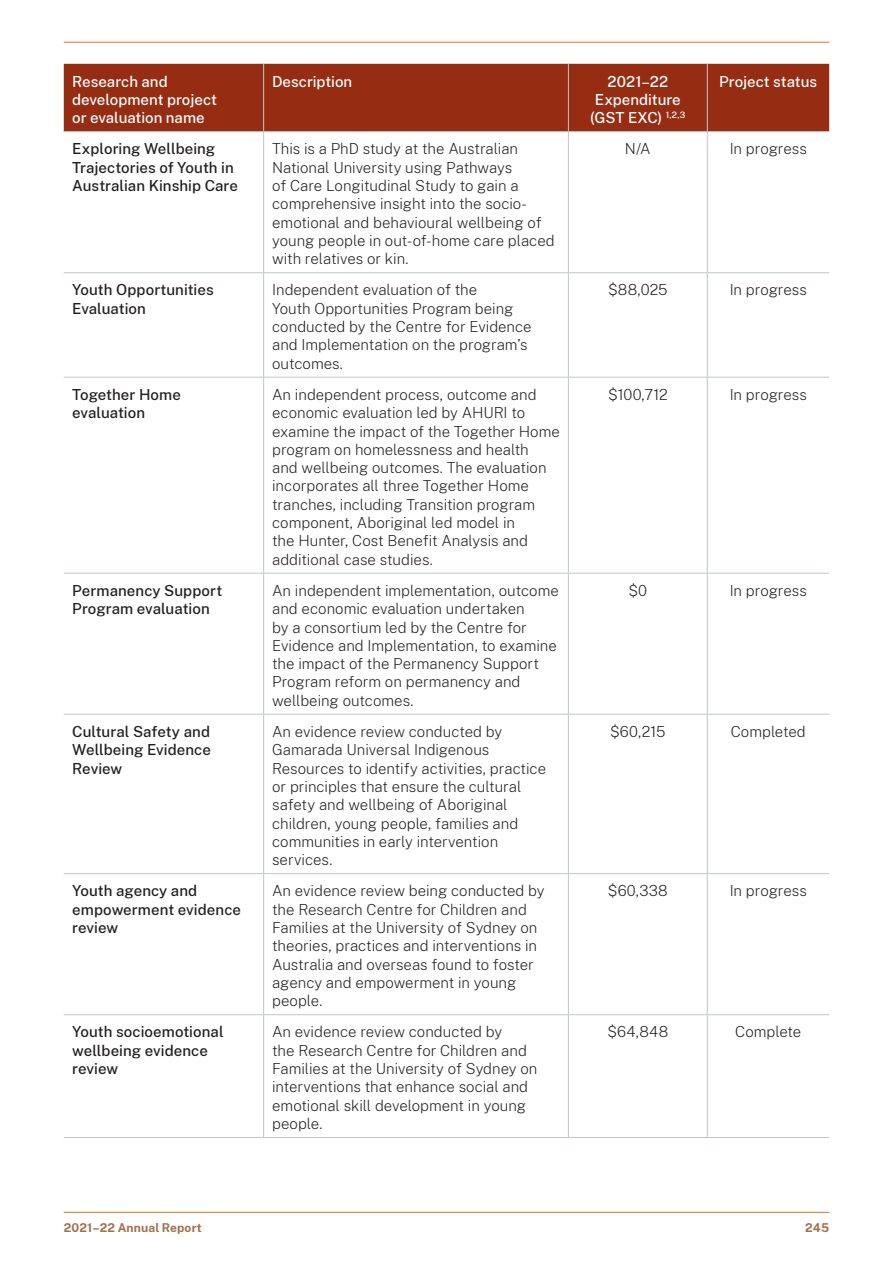
<style>
.page{position:relative;width:893px;height:1263px;background:#fff}
.page>*{position:absolute;margin:0;border:0;box-sizing:border-box;transform-origin:0 0}
.Table_Body_Copy{font:200 15px/18.3px "Public Sans";color:#231f20}
.Table_Body_Copy-2{font:500 15px/18.3px "Public Sans";letter-spacing:.005em;color:#231f20}
.Table_Column_Heading{font:500 15px/18.3px "Public Sans";color:#fff}
.t1{font:700 12px "Public Sans NSW";letter-spacing:.015em;color:#a36f49}
</style>
<div class="page">
<div style="left:64px;top:64px;width:765px;height:67px;background:#962d12"></div>
<hr style="left:263px;top:64px;width:1px;height:67px;background:#c0c7c8">
<hr style="left:568px;top:64px;width:1px;height:67px;background:#c0c7c8">
<hr style="left:707px;top:64px;width:1px;height:67px;background:#c0c7c8">
<hr style="left:64px;top:131px;width:200px;height:1px;background:#c0c7c8">
<hr style="left:264px;top:131px;width:304px;height:1px;background:#c0c7c8">
<hr style="left:568px;top:131px;width:139px;height:1px;background:#c0c7c8">
<hr style="left:707px;top:131px;width:122px;height:1px;background:#c0c7c8">
<hr style="left:263px;top:132px;width:1px;height:140px;background:#c0c7c8">
<hr style="left:568px;top:132px;width:1px;height:140px;background:#c0c7c8">
<hr style="left:707px;top:132px;width:1px;height:140px;background:#c0c7c8">
<hr style="left:64px;top:272px;width:200px;height:1px;background:#c0c7c8">
<hr style="left:264px;top:272px;width:304px;height:1px;background:#c0c7c8">
<hr style="left:263px;top:273px;width:1px;height:104px;background:#c0c7c8">
<hr style="left:568px;top:272px;width:139px;height:1px;background:#c0c7c8">
<hr style="left:568px;top:273px;width:1px;height:104px;background:#c0c7c8">
<hr style="left:707px;top:272px;width:122px;height:1px;background:#c0c7c8">
<hr style="left:707px;top:273px;width:1px;height:104px;background:#c0c7c8">
<hr style="left:64px;top:377px;width:200px;height:1px;background:#c0c7c8">
<hr style="left:264px;top:377px;width:304px;height:1px;background:#c0c7c8">
<hr style="left:263px;top:378px;width:1px;height:195px;background:#c0c7c8">
<hr style="left:568px;top:377px;width:139px;height:1px;background:#c0c7c8">
<hr style="left:568px;top:378px;width:1px;height:195px;background:#c0c7c8">
<hr style="left:707px;top:377px;width:122px;height:1px;background:#c0c7c8">
<hr style="left:707px;top:378px;width:1px;height:195px;background:#c0c7c8">
<hr style="left:64px;top:573px;width:200px;height:1px;background:#c0c7c8">
<hr style="left:264px;top:573px;width:304px;height:1px;background:#c0c7c8">
<hr style="left:263px;top:573px;width:1px;height:141px;background:#c0c7c8">
<hr style="left:568px;top:573px;width:139px;height:1px;background:#c0c7c8">
<hr style="left:568px;top:573px;width:1px;height:141px;background:#c0c7c8">
<hr style="left:707px;top:573px;width:122px;height:1px;background:#c0c7c8">
<hr style="left:707px;top:573px;width:1px;height:141px;background:#c0c7c8">
<hr style="left:64px;top:714px;width:200px;height:1px;background:#c0c7c8">
<hr style="left:264px;top:714px;width:304px;height:1px;background:#c0c7c8">
<hr style="left:263px;top:715px;width:1px;height:158px;background:#c0c7c8">
<hr style="left:568px;top:714px;width:139px;height:1px;background:#c0c7c8">
<hr style="left:568px;top:715px;width:1px;height:158px;background:#c0c7c8">
<hr style="left:707px;top:714px;width:122px;height:1px;background:#c0c7c8">
<hr style="left:707px;top:715px;width:1px;height:158px;background:#c0c7c8">
<hr style="left:64px;top:873px;width:200px;height:1px;background:#c0c7c8">
<hr style="left:264px;top:873px;width:304px;height:1px;background:#c0c7c8">
<hr style="left:263px;top:874px;width:1px;height:140px;background:#c0c7c8">
<hr style="left:568px;top:873px;width:139px;height:1px;background:#c0c7c8">
<hr style="left:568px;top:874px;width:1px;height:140px;background:#c0c7c8">
<hr style="left:707px;top:873px;width:122px;height:1px;background:#c0c7c8">
<hr style="left:707px;top:874px;width:1px;height:140px;background:#c0c7c8">
<hr style="left:64px;top:1014px;width:200px;height:1px;background:#c0c7c8">
<hr style="left:264px;top:1014px;width:304px;height:1px;background:#c0c7c8">
<hr style="left:263px;top:1015px;width:1px;height:122px;background:#c0c7c8">
<hr style="left:568px;top:1014px;width:139px;height:1px;background:#c0c7c8">
<hr style="left:568px;top:1015px;width:1px;height:122px;background:#c0c7c8">
<hr style="left:707px;top:1014px;width:122px;height:1px;background:#c0c7c8">
<hr style="left:707px;top:1015px;width:1px;height:122px;background:#c0c7c8">
<hr style="left:64px;top:1137px;width:200px;height:1px;background:#c0c7c8">
<hr style="left:264px;top:1137px;width:304px;height:1px;background:#c0c7c8">
<hr style="left:568px;top:1137px;width:139px;height:1px;background:#c0c7c8">
<hr style="left:707px;top:1137px;width:122px;height:1px;background:#c0c7c8">
<hr style="left:64px;top:1212px;width:765px;height:1px;background:#f36c28">
<hr style="left:64px;top:42px;width:765px;height:1px;background:#f36c28">
<p class="Table_Column_Heading" style="left:72px;top:71px;width:146px">Research and development project or evaluation name</p>
<p class="Table_Column_Heading" style="left:272px;top:71px;width:82px">Description</p>
<p class="Table_Column_Heading" style="left:590px;top:71px;width:97px;text-align:center">2021–22<br>Expenditure (GST EXC) <sup>1,2,3</sup></p>
<p class="Table_Column_Heading" style="left:719px;top:71px;width:99px">Project status</p>
<p class="Table_Body_Copy-2" style="left:72px;top:139px;width:167px">Exploring Wellbeing<br>Trajectories of Youth in<br>Australian Kinship Care</p>
<p class="Table_Body_Copy" style="left:272px;top:139px;width:284px">This is a PhD study at the Australian National University using Pathways<br>of Care Longitudinal Study to gain a comprehensive insight into the socio&shy;emotional and behavioural wellbeing of young people in out-of-home care placed with relatives or kin.</p>
<p class="Table_Body_Copy" style="left:625px;top:139px;width:27px">N/A</p>
<p class="Table_Body_Copy" style="left:730px;top:139px;width:79px">In progress</p>
<p class="Table_Body_Copy-2" style="left:72px;top:280px;width:143px">Youth Opportunities<br>Evaluation</p>
<p class="Table_Body_Copy" style="left:272px;top:280px;width:261px">Independent evaluation of the<br>Youth Opportunities Program being conducted by the Centre for Evidence and Implementation on the program’s outcomes.</p>
<p class="Table_Body_Copy" style="left:608px;top:280px;width:61px">$88,025</p>
<p class="Table_Body_Copy" style="left:730px;top:280px;width:79px">In progress</p>
<p class="Table_Body_Copy-2" style="left:72px;top:385px;width:110px">Together Home evaluation</p>
<p class="Table_Body_Copy" style="left:272px;top:385px;width:289px">An independent process, outcome and economic evaluation led by AHURI to examine the impact of the Together Home program on homelessness and health<br>and wellbeing outcomes. The evaluation incorporates all three Together Home tranches, including Transition program component, Aboriginal led model in<br>the Hunter, Cost Benefit Analysis and additional case studies.</p>
<p class="Table_Body_Copy" style="left:608px;top:385px;width:61px">$100,712</p>
<p class="Table_Body_Copy" style="left:730px;top:385px;width:79px">In progress</p>
<p class="Table_Body_Copy-2" style="left:72px;top:580px;width:152px">Permanency Support<br>Program evaluation</p>
<p class="Table_Body_Copy" style="left:272px;top:581px;width:288px">An independent implementation, outcome and economic evaluation undertaken<br>by a consortium led by the Centre for Evidence and Implementation, to examine the impact of the Permanency Support Program reform on permanency and wellbeing outcomes.</p>
<p class="Table_Body_Copy" style="left:628px;top:581px;width:20px">$0</p>
<p class="Table_Body_Copy" style="left:730px;top:581px;width:79px">In progress</p>
<p class="Table_Body_Copy-2" style="left:72px;top:722px;width:140px;text-align:justify">Cultural Safety and Wellbeing Evidence Review</p>
<p class="Table_Body_Copy" style="left:272px;top:722px;width:275px">An evidence review conducted by Gamarada Universal Indigenous Resources to identify activities, practice or principles that ensure the cultural safety and wellbeing of Aboriginal children, young people, families and communities in early intervention services.</p>
<p class="Table_Body_Copy" style="left:610px;top:722px;width:57px">$60,215</p>
<p class="Table_Body_Copy" style="left:731px;top:722px;width:76px">Completed</p>
<p class="Table_Body_Copy-2" style="left:72px;top:881px;width:170px">Youth agency and empowerment evidence review</p>
<p class="Table_Body_Copy" style="left:272px;top:881px;width:274px">An evidence review being conducted by the Research Centre for Children and Families at the University of Sydney on theories, practices and interventions in Australia and overseas found to foster agency and empowerment in young people.</p>
<p class="Table_Body_Copy" style="left:608px;top:881px;width:61px">$60,338</p>
<p class="Table_Body_Copy" style="left:730px;top:881px;width:79px">In progress</p>
<p class="Table_Body_Copy-2" style="left:72px;top:1022px;width:153px">Youth socioemotional wellbeing evidence review</p>
<p class="Table_Body_Copy" style="left:272px;top:1022px;width:267px">An evidence review conducted by<br>the Research Centre for Children and<br>Families at the University of Sydney on interventions that enhance social and emotional skill development in young people.</p>
<p class="Table_Body_Copy" style="left:607px;top:1022px;width:62px">$64,848</p>
<p class="Table_Body_Copy" style="left:735px;top:1022px;width:68px">Complete</p>
<p class="t1" style="left:64px;top:1218px;width:140px">2021–22 Annual Report</p>
<p class="t1" style="left:805px;top:1218px;width:25px">245</p>
</div>
